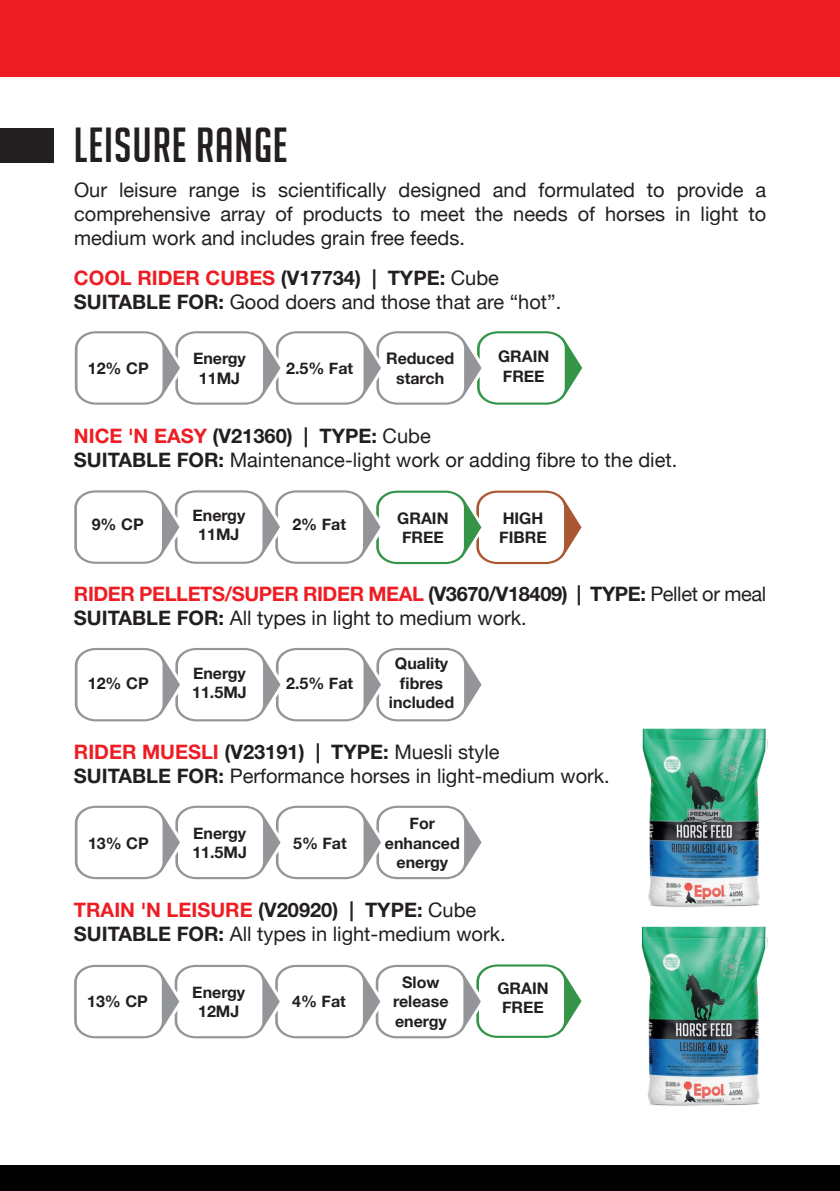
<style>
.page{position:relative;width:840px;height:1191px;background:#fff}
.page>*{position:absolute;margin:0;border:0;box-sizing:border-box;transform-origin:0 0}
.t1{font:48px "Big Noodle Titling";letter-spacing:.02em;color:#231f20}
.t2{font:20px/24px "Helvetica Neue";color:#231f20;text-align:justify}
.t3{font:700 20px "Helvetica Neue LT Std";color:#ee1d23}
.t4{font:700 20px "Helvetica Neue LT Std";color:#231f20}
.t5{font:700 20px "Helvetica Neue LT Std";letter-spacing:-.02em;color:#ee1d23}
.t6{font:700 16px/19.2px "Helvetica Neue";color:#231f20;text-align:center}
.s1{color:#231f20}
.s2{font-family:"Helvetica Neue";font-weight:400;color:#231f20}
.s3{font-family:"Helvetica Neue LT Std";font-weight:700}
.s4{color:#ee1d23}
.s5{font-family:"Helvetica Neue";font-weight:400}
</style>
<div class="page">
<svg style="left:75px;top:805px;width:406px;height:74px"></svg>
<svg style="left:75px;top:331px;width:507px;height:74px"></svg>
<svg style="left:74px;top:964px;width:507px;height:74px"></svg>
<svg style="left:75px;top:648px;width:406px;height:73px"></svg>
<svg style="left:74px;top:490px;width:507px;height:74px"></svg>
<div style="left:0;top:129px;width:54px;height:34px;background:#231f20"></div>
<div style="left:0;top:0;width:839px;height:77px;background:#ee1d23"></div>
<div style="left:0;top:1165px;width:839px;height:26px;background:#000001"></div>
<img style="left:641px;top:926px;width:127px;height:180px">
<img style="left:642px;top:728px;width:126px;height:179px">
<h1 class="t1" style="left:74px;top:119px;width:215px">LEISURE RANGE</h1>
<p class="t2" style="left:74px;top:179px;width:693px">Our leisure range is scientifically designed and formulated to provide a comprehensive array of products to meet the needs of horses in light to medium work and includes grain free feeds.</p>
<p class="t3" style="left:74px;top:265px;width:426px">COOL RIDER CUBES <span class="s1">(V17734) | TYPE:</span> <span class="s2">Cube</span></p>
<p class="t2" style="left:74px;top:291px;width:488px"><span class="s3">SUITABLE FOR:</span> Good doers and those that are “hot”.</p>
<p class="t6" style="left:193px;top:349px;width:54px">Energy<br>11MJ</p>
<p class="t6" style="left:498px;top:347px;width:53px;text-align:left">GRAIN<br>FREE</p>
<p class="t6" style="left:88px;top:359px;width:62px">12% CP</p>
<p class="t6" style="left:386px;top:349px;width:70px">Reduced starch</p>
<p class="t6" style="left:286px;top:359px;width:68px">2.5% Fat</p>
<p class="t4" style="left:74px;top:423px;width:358px"><span class="s4">NICE 'N EASY</span> (V21360) | TYPE: <span class="s5">Cube</span></p>
<p class="t2" style="left:74px;top:449px;width:604px"><span class="s3">SUITABLE FOR:</span> Maintenance-light work or adding fibre to the diet.</p>
<p class="t6" style="left:192px;top:506px;width:54px">Energy<br>11MJ</p>
<p class="t6" style="left:397px;top:508px;width:53px;text-align:left">GRAIN<br>FREE</p>
<p class="t6" style="left:499px;top:508px;width:49px;text-align:left">HIGH<br>FIBRE</p>
<p class="t6" style="left:92px;top:515px;width:53px">9% CP</p>
<p class="t6" style="left:292px;top:515px;width:55px">2% Fat</p>
<p class="t5" style="left:74px;top:581px;width:693px">RIDER PELLETS/SUPER RIDER MEAL <span class="s1">(V3670/V18409) | TYPE:</span> <span class="s2">Pellet or meal</span></p>
<p class="t2" style="left:74px;top:607px;width:454px"><span class="s3">SUITABLE FOR:</span> All types in light to medium work.</p>
<p class="t6" style="left:88px;top:674px;width:62px">12% CP</p>
<p class="t6" style="left:192px;top:664px;width:56px;text-align:left">Energy<br>11.5MJ</p>
<p class="t6" style="left:286px;top:674px;width:68px">2.5% Fat</p>
<p class="t6" style="left:389px;top:654px;width:67px">Quality fibres included</p>
<p class="t4" style="left:74px;top:739px;width:427px"><span class="s4">RIDER MUESLI</span> (V23191) | TYPE: <span class="s5">Muesli style</span></p>
<p class="t2" style="left:74px;top:765px;width:537px"><span class="s3">SUITABLE FOR:</span> Performance horses in light-medium work.</p>
<p class="t6" style="left:88px;top:833px;width:62px">13% CP</p>
<p class="t6" style="left:192px;top:824px;width:56px;text-align:left">Energy<br>11.5MJ</p>
<p class="t6" style="left:293px;top:833px;width:55px">5% Fat</p>
<p class="t6" style="left:384px;top:814px;width:76px">For enhanced energy</p>
<p class="t3" style="left:74px;top:897px;width:403px">TRAIN 'N LEISURE <span class="s1">(V20920) | TYPE:</span> <span class="s2">Cube</span></p>
<p class="t2" style="left:74px;top:923px;width:433px"><span class="s3">SUITABLE FOR:</span> All types in light-medium work.</p>
<p class="t6" style="left:87px;top:992px;width:62px">13% CP</p>
<p class="t6" style="left:393px;top:973px;width:57px">Slow release energy</p>
<p class="t6" style="left:192px;top:983px;width:54px">Energy<br>12MJ</p>
<p class="t6" style="left:497px;top:978px;width:53px;text-align:left">GRAIN<br>FREE</p>
<p class="t6" style="left:292px;top:992px;width:55px">4% Fat</p>
</div>
